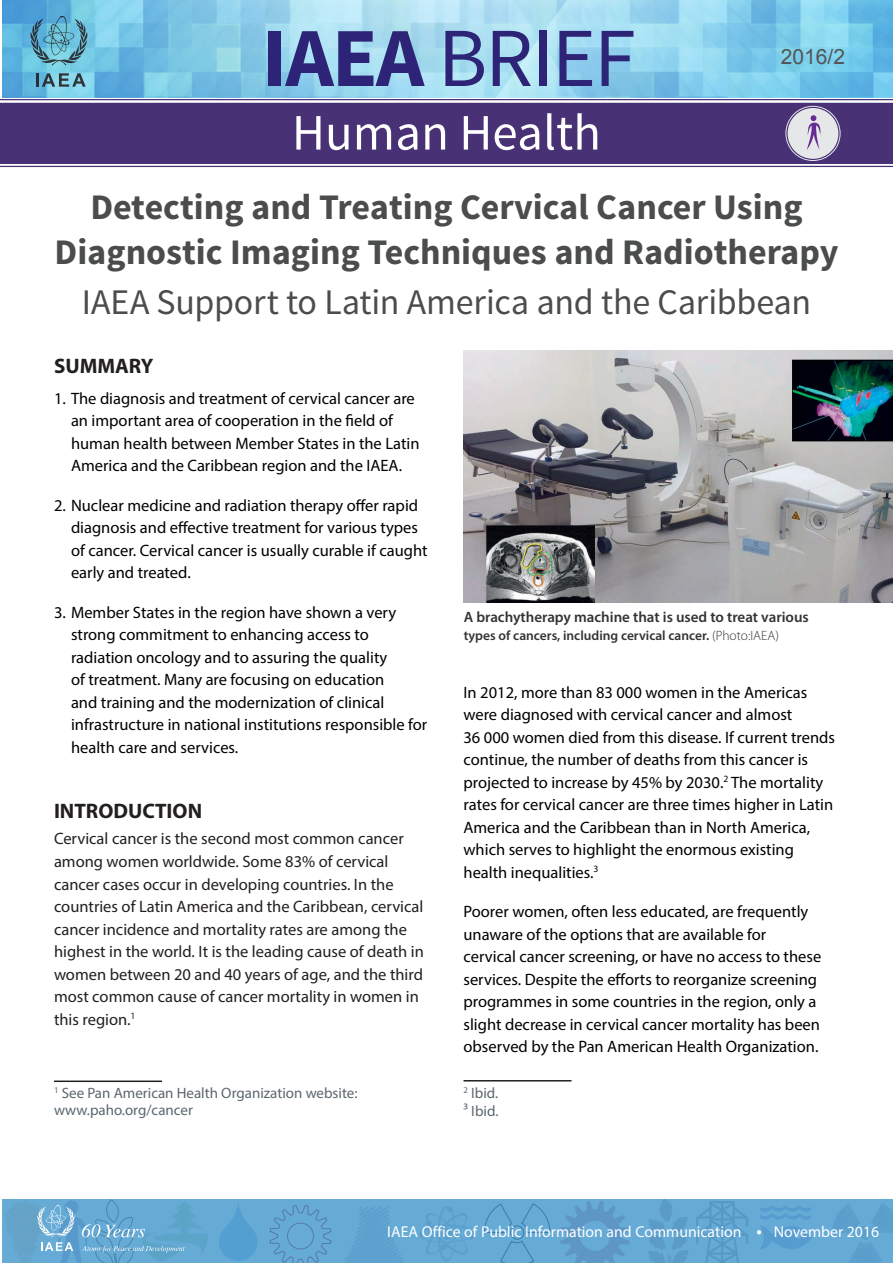
<style>
.page{position:relative;width:893px;height:1263px;background:#fff}
.page>*{position:absolute;margin:0;border:0;box-sizing:border-box;transform-origin:0 0}
.t1{font:84px "Source Sans Pro";letter-spacing:-.02em;color:#2d2377}
.t2{font:51px "Source Sans Pro";color:#fff}
.t3{font:700 36px/45px "Source Sans Pro";color:#4b4c4d;text-align:center}
.Subtitle{font:36px "Source Sans Pro";letter-spacing:-.005em;color:#4b4c4d}
.Subhead_01{font:700 21px "Myriad Pro";color:#231f20}
.t4{font:21px "Arial";color:#545557}
.Body_Text1{font:16.5px/22.5px "Myriad Pro";color:#000}
.First_para{font:16.5px/22.5px "Myriad Pro";color:#231f20}
.t5{font:15.75px "Myriad Pro";color:#fff}
.Footnote{font:15px/16.5px "Myriad Pro";color:#5b676d}
.Photo_caption{font:600 15px "Myriad Pro";color:#333}
.Photo_caption-2{font:600 13.5px "Myriad Pro";color:#333}
.s1{font-weight:700}
.s2{font-weight:300}
.s3{font-family:"Source Sans Pro";font-size:18px}
</style>
<div class="page">
<img style="left:2px;top:0;width:891px;height:97px">
<svg style="left:2px;top:1199px;width:891px;height:64px;background:#62a5d2"></svg>
<svg style="left:4px;top:1200px;width:205px;height:63px;background:#6babd3"></svg>
<hr style="left:54px;top:1080px;width:108px;height:2px;background:#231f20">
<hr style="left:463px;top:1080px;width:108px;height:1px;background:#231f20">
<svg style="left:0;top:99px;width:893px;height:69px"></svg>
<div style="left:0;top:103px;width:893px;height:60px;background:#483175"></div>
<div style="left:785px;top:106px;width:55px;height:55px;border:1px solid #e6e7e9;border-radius:50%"></div>
<div style="left:788px;top:108px;width:50px;height:51px;background:#e6e7e9;border-radius:50%"></div>
<svg style="left:794px;top:115px;width:27px;height:35px"></svg>
<img style="left:464px;top:350px;width:429px;height:252px">
<svg style="left:30px;top:16px;width:57px;height:50px;background:#5da2bb"></svg>
<svg style="left:36px;top:73px;width:50px;height:14px"></svg>
<div style="left:219px;top:1202px;width:39px;height:59px;background:#66aad6"></div>
<h1 class="t1" style="left:262px;top:6px;width:375px"><span class="s1">IAEA</span> BRIEF</h1>
<p class="t2" style="left:292px;top:101px;width:311px">Human Health</p>
<p class="t4" style="left:781px;top:43px;width:66px">2016/2</p>
<p class="t3" style="left:55px;top:186px;width:785px">Detecting and Treating Cervical Cancer Using<br>Diagnostic Imaging Techniques and Radiotherapy</p>
<p class="Subtitle" style="left:82px;top:280px;width:731px">IAEA Support to Latin America and the Caribbean</p>
<p class="Subhead_01" style="left:54px;top:352px;width:101px">SUMMARY</p>
<p class="Body_Text1" style="left:71px;top:387px;width:350px;text-indent:-17px">1. The diagnosis and treatment of cervical cancer are an important area of cooperation in the field of human health between Member States in the Latin America and the Caribbean region and the IAEA.</p>
<p class="Body_Text1" style="left:71px;top:494px;width:358px;text-indent:-17px">2. Nuclear medicine and radiation therapy offer rapid diagnosis and effective treatment for various types of cancer. Cervical cancer is usually curable if caught early and treated.</p>
<p class="Body_Text1" style="left:71px;top:601px;width:358px;text-indent:-17px">3. Member States in the region have shown a very strong commitment to enhancing access to radiation oncology and to assuring the quality<br>of treatment. Many are focusing on education<br>and training and the modernization of clinical infrastructure in national institutions responsible for health care and services.</p>
<p class="Subhead_01" style="left:54px;top:797px;width:150px">INTRODUCTION</p>
<p class="First_para" style="left:54px;top:827px;width:371px">Cervical cancer is the second most common cancer among women worldwide. Some 83% of cervical cancer cases occur in developing countries. In the countries of Latin America and the Caribbean, cervical cancer incidence and mortality rates are among the highest in the world. It is the leading cause of death in women between 20 and 40 years of age, and the third most common cause of cancer mortality in women in this region.<sup>1</sup></p>
<p class="Footnote" style="left:54px;top:1084px;width:305px"><sup>1</sup> See Pan American Health Organization website: www.paho.org/cancer</p>
<p class="Photo_caption" style="left:464px;top:607px;width:347px">A brachytherapy machine that is used to treat various</p>
<p class="Photo_caption-2" style="left:464px;top:627px;width:317px">types of cancers, including cervical cancer. <span class="s2">(Photo:IAEA)</span></p>
<p class="Body_Text1" style="left:463px;top:681px;width:373px">In 2012, more than 83 000 women in the Americas were diagnosed with cervical cancer and almost<br>36 000 women died from this disease. If current trends continue, the number of deaths from this cancer is projected to increase by 45% by 2030.<sup>2</sup> The mortality rates for cervical cancer are three times higher in Latin America and the Caribbean than in North America, which serves to highlight the enormous existing health inequalities.<sup>3</sup></p>
<p class="Body_Text1" style="left:463px;top:900px;width:359px">Poorer women, often less educated, are frequently unaware of the options that are available for cervical cancer screening, or have no access to these services. Despite the efforts to reorganize screening programmes in some countries in the region, only a slight decrease in cervical cancer mortality has been observed by the Pan American Health Organization.</p>
<p class="Footnote" style="left:463px;top:1084px;width:36px"><sup>2</sup> Ibid.</p>
<p class="Footnote" style="left:463px;top:1102px;width:36px">3 Ibid.</p>
<p class="t5" style="left:387px;top:1221px;width:493px">IAEA Office of Public Information and Communication <span class="s3">•</span> November 2016</p>
</div>
